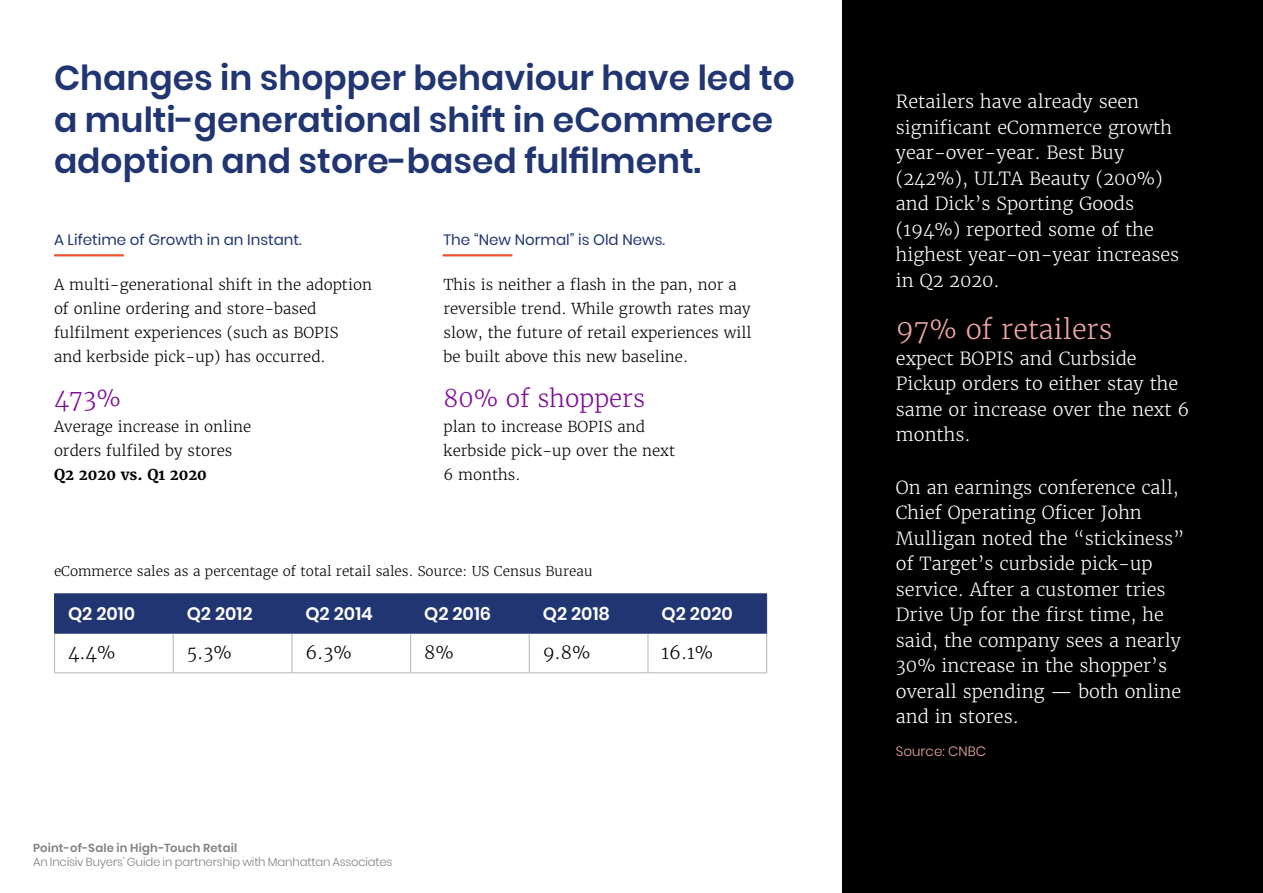
<style>
.page{position:relative;width:1263px;height:893px;background:#fff}
.page>*{position:absolute;margin:0;border:0;box-sizing:border-box;transform-origin:0 0}
.t1{font:600 34.5px/41.4px "Poppins";color:#203571}
.Body_Copy{font:300 27px "Merriweather";color:#efa5a5}
.t2{font:300 24px "Merriweather";color:#800d98}
.Body_Copy-2{font:300 18px/25.5px "Merriweather";color:#fff}
.t3{font:600 18px "Poppins";color:#fff}
.t4{font:300 18px "Merriweather";color:#000}
.t5{font:300 15px/24px "Merriweather";color:#000}
.t6{font:15px "Poppins";color:#203571}
.t7{font:700 15px "Merriweather";color:#000}
.t8{font:300 13.5px "Merriweather";color:#000}
.Body_Copy-3{font:300 13.5px "Poppins";color:#efa5a5}
.t9{font:300 11.7px "Poppins";letter-spacing:-.015em;color:#808285}
.t10{font:600 11.7px "Poppins";letter-spacing:.02em;color:#808285}
</style>
<div class="page">
<div style="left:842px;top:0;width:421px;height:893px;background:#000"></div>
<div style="left:55px;top:594px;width:711px;height:39px;background:#203571"></div>
<hr style="left:54px;top:593px;width:119px;height:1px;background:#203571">
<hr style="left:54px;top:594px;width:1px;height:39px;background:#203571">
<hr style="left:173px;top:593px;width:119px;height:1px;background:#203571">
<hr style="left:173px;top:594px;width:1px;height:39px;background:#203571">
<hr style="left:292px;top:593px;width:119px;height:1px;background:#203571">
<hr style="left:292px;top:594px;width:1px;height:39px;background:#203571">
<hr style="left:411px;top:593px;width:118px;height:1px;background:#203571">
<hr style="left:410px;top:594px;width:1px;height:39px;background:#203571">
<hr style="left:529px;top:593px;width:119px;height:1px;background:#203571">
<hr style="left:529px;top:594px;width:1px;height:39px;background:#203571">
<hr style="left:648px;top:593px;width:119px;height:1px;background:#203571">
<hr style="left:648px;top:594px;width:1px;height:39px;background:#203571">
<hr style="left:766px;top:594px;width:1px;height:39px;background:#203571">
<hr style="left:54px;top:634px;width:1px;height:38px;background:#bcbec0">
<hr style="left:173px;top:634px;width:1px;height:38px;background:#bcbec0">
<hr style="left:291px;top:634px;width:1px;height:38px;background:#bcbec0">
<hr style="left:410px;top:634px;width:1px;height:38px;background:#bcbec0">
<hr style="left:529px;top:634px;width:1px;height:38px;background:#bcbec0">
<hr style="left:647px;top:634px;width:1px;height:38px;background:#bcbec0">
<hr style="left:766px;top:634px;width:1px;height:38px;background:#bcbec0">
<hr style="left:54px;top:672px;width:119px;height:1px;background:#bcbec0">
<hr style="left:173px;top:672px;width:119px;height:1px;background:#bcbec0">
<hr style="left:292px;top:672px;width:119px;height:1px;background:#bcbec0">
<hr style="left:411px;top:672px;width:118px;height:1px;background:#bcbec0">
<hr style="left:529px;top:672px;width:119px;height:1px;background:#bcbec0">
<hr style="left:648px;top:672px;width:119px;height:1px;background:#bcbec0">
<hr style="left:54px;top:633px;width:119px;height:1px;background:#203571">
<hr style="left:173px;top:633px;width:119px;height:1px;background:#203571">
<hr style="left:292px;top:633px;width:119px;height:1px;background:#203571">
<hr style="left:411px;top:633px;width:118px;height:1px;background:#203571">
<hr style="left:529px;top:633px;width:119px;height:1px;background:#203571">
<hr style="left:648px;top:633px;width:119px;height:1px;background:#203571">
<hr style="left:54px;top:254px;width:70px;height:2px;background:#f05332">
<hr style="left:442px;top:254px;width:70px;height:2px;background:#f05332">
<p class="t1" style="left:54px;top:58px;width:742px">Changes in shopper behaviour have led to a multi-generational shift in eCommerce adoption and store-based fulfilment.</p>
<p class="t6" style="left:54px;top:231px;width:249px">A Lifetime of Growth in an Instant.</p>
<p class="t5" style="left:54px;top:273px;width:319px">A multi-generational shift in the adoption of online ordering and store-based</p>
<p class="t5" style="left:54px;top:321px;width:286px">fulfilment experiences (such as BOPIS and kerbside pick-up) has occurred.</p>
<p class="t2" style="left:54px;top:383px;width:68px">473%</p>
<p class="t5" style="left:54px;top:415px;width:199px">Average increase in online</p>
<p class="t5" style="left:54px;top:439px;width:180px">orders fulfiled by stores</p>
<p class="t7" style="left:54px;top:465px;width:154px">Q2 2020 vs. Q1 2020</p>
<p class="t6" style="left:443px;top:231px;width:223px">The “New Normal” is Old News.</p>
<p class="t5" style="left:443px;top:273px;width:310px">This is neither a flash in the pan, nor a reversible trend. While growth rates may slow, the future of retail experiences will be built above this new baseline.</p>
<p class="t2" style="left:443px;top:383px;width:203px">80% of shoppers</p>
<p class="t5" style="left:443px;top:415px;width:203px">plan to increase BOPIS and</p>
<p class="t5" style="left:443px;top:439px;width:233px">kerbside pick-up over the next</p>
<p class="t5" style="left:443px;top:463px;width:79px">6 months.</p>
<p class="t8" style="left:54px;top:562px;width:540px">eCommerce sales as a percentage of total retail sales. Source: US Census Bureau</p>
<p class="t3" style="left:68px;top:603px;width:69px">Q2 2010</p>
<p class="t3" style="left:187px;top:603px;width:68px">Q2 2012</p>
<p class="t3" style="left:305px;top:603px;width:69px">Q2 2014</p>
<p class="t3" style="left:424px;top:603px;width:69px">Q2 2016</p>
<p class="t3" style="left:543px;top:603px;width:69px">Q2 2018</p>
<p class="t3" style="left:661px;top:603px;width:73px">Q2 2020</p>
<p class="t4" style="left:68px;top:641px;width:49px">4.4%</p>
<p class="t4" style="left:187px;top:641px;width:46px">5.3%</p>
<p class="t4" style="left:305px;top:641px;width:48px">6.3%</p>
<p class="t4" style="left:424px;top:641px;width:31px">8%</p>
<p class="t4" style="left:543px;top:641px;width:49px">9.8%</p>
<p class="t4" style="left:661px;top:641px;width:53px">16.1%</p>
<p class="t10" style="left:33px;top:841px;width:206px">Point-of-Sale in High-Touch Retail</p>
<p class="t9" style="left:33px;top:855px;width:361px">An Incisiv Buyers’ Guide in partnership with Manhattan Associates</p>
<p class="Body_Copy-2" style="left:896px;top:89px;width:245px">Retailers have already seen</p>
<p class="Body_Copy-2" style="left:896px;top:115px;width:285px">significant eCommerce growth year-over-year. Best Buy (242%), ULTA Beauty (200%) and Dick’s Sporting Goods (194%) reported some of the highest year-on-year increases in Q2 2020.</p>
<p class="Body_Copy" style="left:896px;top:313px;width:218px">97% of retailers</p>
<p class="Body_Copy-2" style="left:896px;top:346px;width:295px">expect BOPIS and Curbside<br>Pickup orders to either stay the same or increase over the next 6 months.</p>
<p class="Body_Copy-2" style="left:896px;top:475px;width:290px">On an earnings conference call,<br>Chief Operating Oficer John<br>Mulligan noted the “stickiness” of Target’s curbside pick-up service. After a customer tries<br>Drive Up for the first time, he said, the company sees a nearly<br>30% increase in the shopper’s overall spending — both online and in stores.</p>
<p class="Body_Copy-3" style="left:896px;top:744px;width:92px">Source: CNBC</p>
</div>
